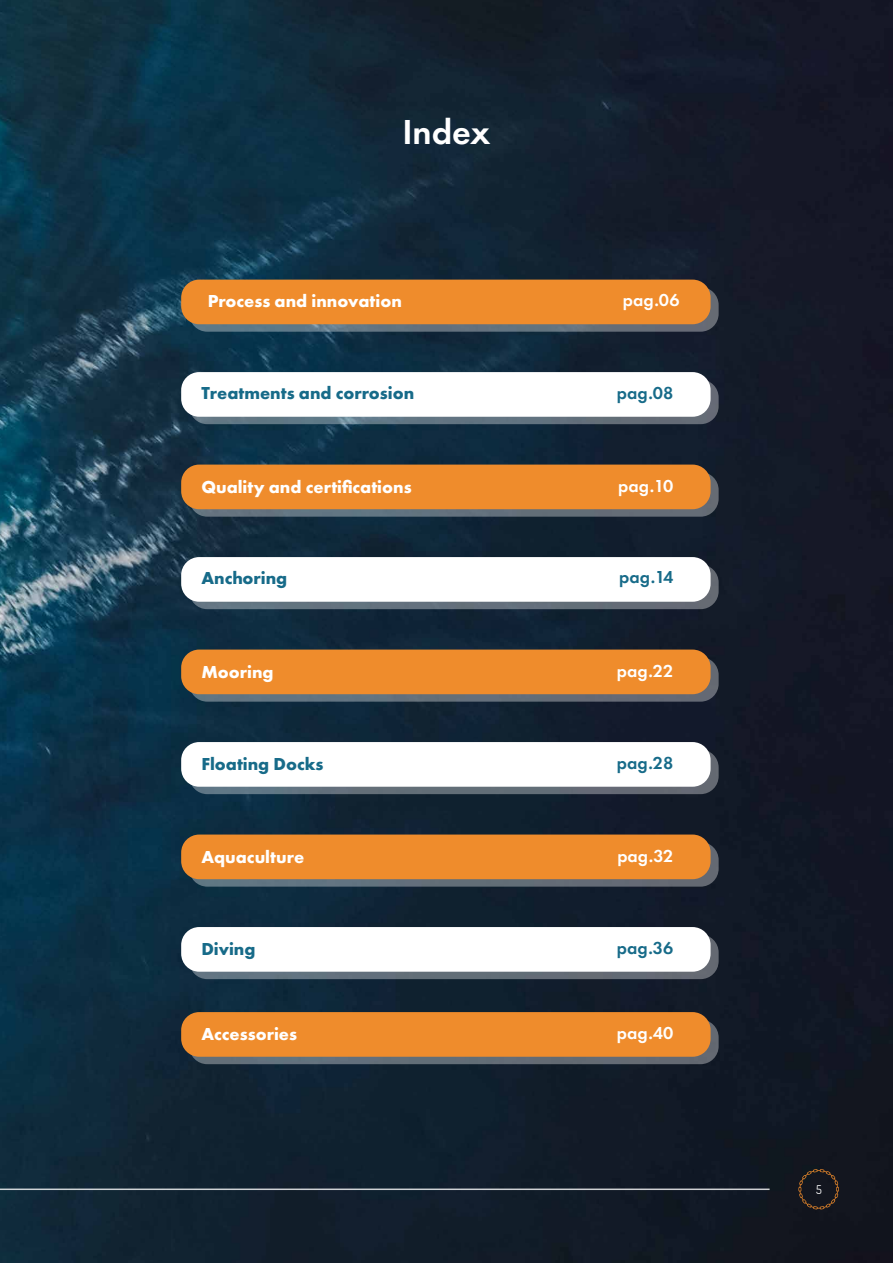
<style>
.page{position:relative;width:893px;height:1263px;background:#fff}
.page>*{position:absolute;margin:0;border:0;box-sizing:border-box;transform-origin:0 0}
.t1{font:600 36px "Futura PT";color:#fff}
.t2{font:700 18px "Futura PT";color:#fff}
.t3{font:700 18px "Futura PT";color:#176b89}
.t4{font:600 18px "Futura PT";color:#fff}
.t5{font:600 18px "Futura PT";color:#176b89}
.t6{font:12px "Dosis";color:#fff}
</style>
<div class="page">
<img style="left:0;top:0;width:893px;height:1263px">
<hr style="left:0;top:1188px;width:770px;height:2px;background:#fff">
<svg style="left:189px;top:287px;width:530px;height:45px;background:#63707a"></svg>
<svg style="left:189px;top:379px;width:530px;height:45px;background:#627380"></svg>
<div style="left:189px;top:472px;width:530px;height:45px;background:linear-gradient(to right,#627684,#646c75);border-radius:18px"></div>
<div style="left:189px;top:564px;width:530px;height:45px;background:#646f7c;border-radius:18px"></div>
<div style="left:189px;top:657px;width:530px;height:45px;background:linear-gradient(to right,#607684,#666872);border-radius:18px"></div>
<div style="left:189px;top:749px;width:530px;height:45px;background:linear-gradient(to right,#607684,#656770);border-radius:18px"></div>
<div style="left:189px;top:842px;width:530px;height:45px;background:linear-gradient(to right,#5f7784,#656870);border-radius:18px"></div>
<div style="left:189px;top:934px;width:530px;height:45px;background:#626e77;border-radius:18px"></div>
<div style="left:181px;top:280px;width:530px;height:44px;background:#ef8c2c;border-radius:18px"></div>
<div style="left:181px;top:372px;width:530px;height:45px;background:#fff;border-radius:18px"></div>
<div style="left:181px;top:465px;width:530px;height:44px;background:#ef8c2c;border-radius:18px"></div>
<div style="left:181px;top:557px;width:530px;height:45px;background:#fff;border-radius:18px"></div>
<div style="left:181px;top:649px;width:530px;height:45px;background:#ef8c2c;border-radius:18px"></div>
<div style="left:181px;top:742px;width:530px;height:45px;background:#fff;border-radius:18px"></div>
<div style="left:181px;top:834px;width:530px;height:45px;background:#ef8c2c;border-radius:18px"></div>
<div style="left:181px;top:927px;width:530px;height:45px;background:#fff;border-radius:18px"></div>
<div style="left:189px;top:1019px;width:530px;height:45px;background:#646d77;border-radius:18px"></div>
<div style="left:181px;top:1012px;width:530px;height:45px;background:#ef8c2c;border-radius:18px"></div>
<svg style="left:798px;top:1169px;width:41px;height:40px;background:#27211f"></svg>
<h1 class="t1" style="left:402px;top:110px;width:90px">Index</h1>
<p class="t2" style="left:208px;top:289px;width:196px">Process and innovation</p>
<p class="t4" style="left:623px;top:289px;width:58px">pag.06</p>
<p class="t3" style="left:201px;top:382px;width:214px">Treatments and corrosion</p>
<p class="t5" style="left:617px;top:382px;width:58px">pag.08</p>
<p class="t2" style="left:201px;top:475px;width:212px">Quality and certifications</p>
<p class="t4" style="left:618px;top:475px;width:57px">pag.10</p>
<p class="t3" style="left:201px;top:567px;width:87px">Anchoring</p>
<p class="t5" style="left:619px;top:566px;width:56px">pag.14</p>
<p class="t2" style="left:201px;top:660px;width:74px">Mooring</p>
<p class="t4" style="left:617px;top:659px;width:58px">pag.22</p>
<p class="t3" style="left:201px;top:753px;width:123px">Floating Docks</p>
<p class="t5" style="left:617px;top:752px;width:58px">pag.28</p>
<p class="t2" style="left:201px;top:845px;width:104px">Aquaculture</p>
<p class="t4" style="left:617px;top:844px;width:58px">pag.32</p>
<p class="t3" style="left:201px;top:938px;width:56px">Diving</p>
<p class="t5" style="left:617px;top:937px;width:58px">pag.36</p>
<p class="t2" style="left:201px;top:1023px;width:97px">Accessories</p>
<p class="t4" style="left:617px;top:1022px;width:58px">pag.40</p>
<p class="t6" style="left:816px;top:1181px;width:7px">5</p>
</div>
